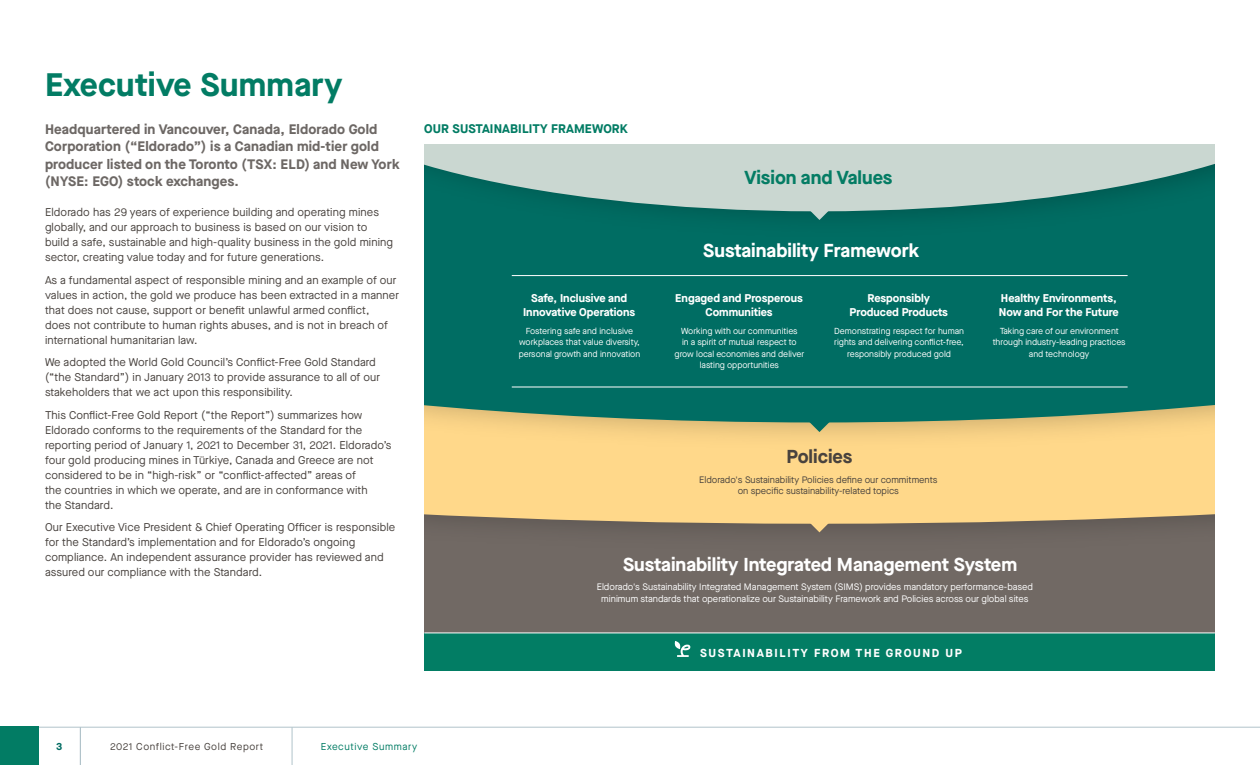
<style>
.page{position:relative;width:1260px;height:765px;background:#fff}
.page>*{position:absolute;margin:0;border:0;box-sizing:border-box;transform-origin:0 0}
.t1{font:700 32.5px "Maison Neue";letter-spacing:.01em;color:#027c64}
.t2{font:700 18.75px "Maison Neue";color:#fff}
.t3{font:700 18.75px "Maison Neue";color:#047c64}
.t4{font:700 18.75px "Maison Neue";color:#49433e}
.leadin{font:700 13.75px/17.5px "Maison Neue";letter-spacing:.01em;color:#6d6865}
.t5{font:700 12.5px "Maison Neue";letter-spacing:.01em;color:#027c64}
.t6{font:700 11.62px "Maison Neue";letter-spacing:.14em;color:#fff}
.Body{font:11.25px/15px "Maison Neue";letter-spacing:.01em;color:#48423e}
.t7{font:700 11.25px/13.8px "Maison Neue";color:#fff;text-align:center}
.t8{font:10px "Maison Neue";letter-spacing:.06em;color:#48423e}
.t9{font:10px "Maison Neue";letter-spacing:.06em;color:#027c64}
.t10{font:700 10px "Maison Neue";color:#006c62}
.t11{font:9.38px/11.2px "Maison Neue";color:#fff;text-align:center}
.t12{font:9.38px/11.2px "Maison Neue";color:#49433e;text-align:center}
.t13{font:8.75px/11.2px "Maison Neue";color:#fff;text-align:center}
</style>
<div class="page">
<hr style="left:80px;top:727px;width:1px;height:38px;background:#b1c3ca">
<hr style="left:292px;top:727px;width:1px;height:38px;background:#b1c3ca">
<hr style="left:0;top:727px;width:1260px;height:1px;background:#b1c3ca">
<div style="left:0;top:727px;width:38px;height:38px;background:#027c64"></div>
<div style="left:424px;top:561px;width:791px;height:71px;background:#716964"></div>
<img style="left:424px;top:524px;width:791px;height:37px">
<div style="left:424px;top:460px;width:791px;height:64px;background:#ffd88a"></div>
<div style="left:424px;top:249px;width:791px;height:173px;background:#006d63"></div>
<div style="left:424px;top:211px;width:791px;height:38px;background:#006d63"></div>
<svg style="left:424px;top:144px;width:791px;height:67px;background:#9ebeb8"></svg>
<div style="left:424px;top:633px;width:791px;height:38px;background:#027d64"></div>
<svg style="left:674px;top:641px;width:17px;height:16px"></svg>
<svg style="left:803px;top:188px;width:33px;height:32px"></svg>
<svg style="left:803px;top:400px;width:33px;height:32px"></svg>
<svg style="left:803px;top:500px;width:33px;height:32px"></svg>
<hr style="left:512px;top:275px;width:616px;height:1px;background:#fff">
<hr style="left:512px;top:387px;width:616px;height:1px;background:#fff">
<h1 class="t1" style="left:45px;top:61px;width:299px">Executive Summary</h1>
<p class="leadin" style="left:45px;top:120px;width:356px">Headquartered in Vancouver, Canada, Eldorado Gold Corporation (“Eldorado”) is a Canadian mid-tier gold producer listed on the Toronto (TSX: ELD) and New York (NYSE: EGO) stock exchanges.</p>
<p class="Body" style="left:45px;top:204px;width:350px">Eldorado has 29 years of experience building and operating mines globally, and our approach to business is based on our vision to build a safe, sustainable and high-quality business in the gold mining sector, creating value today and for future generations.</p>
<p class="Body" style="left:45px;top:272px;width:356px">As a fundamental aspect of responsible mining and an example of our values in action, the gold we produce has been extracted in a manner that does not cause, support or benefit unlawful armed conflict,<br>does not contribute to human rights abuses, and is not in breach of international humanitarian law.</p>
<p class="Body" style="left:45px;top:354px;width:337px">We adopted the World Gold Council’s Conflict-Free Gold Standard (“the Standard”) in January 2013 to provide assurance to all of our stakeholders that we act upon this responsibility.</p>
<p class="Body" style="left:45px;top:407px;width:348px">This Conflict-Free Gold Report (“the Report”) summarizes how Eldorado conforms to the requirements of the Standard for the reporting period of January 1, 2021 to December 31, 2021. Eldorado’s four gold producing mines in Türkiye, Canada and Greece are not considered to be in “high-risk” or “conflict-affected” areas of<br>the countries in which we operate, and are in conformance with<br>the Standard.</p>
<p class="Body" style="left:45px;top:519px;width:352px">Our Executive Vice President &amp; Chief Operating Officer is responsible for the Standard’s implementation and for Eldorado’s ongoing compliance. An independent assurance provider has reviewed and assured our compliance with the Standard.</p>
<h2 class="t5" style="left:424px;top:119px;width:205px">OUR SUSTAINABILITY FRAMEWORK</h2>
<p class="t7" style="left:523px;top:291px;width:114px">Safe, Inclusive and<br>Innovative Operations</p>
<p class="t13" style="left:519px;top:325px;width:123px">Fostering safe and inclusive workplaces that value diversity, personal growth and innovation</p>
<p class="t3" style="left:744px;top:164px;width:150px">Vision and Values</p>
<p class="t2" style="left:703px;top:237px;width:217px">Sustainability Framework</p>
<p class="t7" style="left:675px;top:291px;width:129px">Engaged and Prosperous<br>Communities</p>
<p class="t13" style="left:675px;top:325px;width:131px">Working with our communities<br>in a spirit of mutual respect to grow local economies and deliver lasting opportunities</p>
<p class="t7" style="left:850px;top:291px;width:100px">Responsibly<br>Produced Products</p>
<p class="t13" style="left:834px;top:325px;width:131px">Demonstrating respect for human rights and delivering conflict-free, responsibly produced gold</p>
<p class="t7" style="left:999px;top:291px;width:122px;text-align:left">Healthy Environments,<br>Now and For the Future</p>
<p class="t13" style="left:993px;top:325px;width:135px">Taking care of our environment through industry-leading practices and technology</p>
<p class="t4" style="left:787px;top:443px;width:67px">Policies</p>
<p class="t12" style="left:699px;top:474px;width:240px">Eldorado's Sustainability Policies define our commitments on specific sustainability-related topics</p>
<p class="t2" style="left:623px;top:551px;width:396px">Sustainability Integrated Management System</p>
<p class="t11" style="left:597px;top:581px;width:438px">Eldorado's Sustainability Integrated Management System (SIMS) provides mandatory performance-based minimum standards that operationalize our Sustainability Framework and Policies across our global sites</p>
<p class="t6" style="left:700px;top:645px;width:263px">SUSTAINABILITY FROM THE GROUND UP</p>
<p class="t10" style="left:56px;top:740px;width:8px">3</p>
<p class="t8" style="left:110px;top:740px;width:154px">2021 Conflict-Free Gold Report</p>
<p class="t9" style="left:321px;top:740px;width:98px">Executive Summary</p>
</div>
